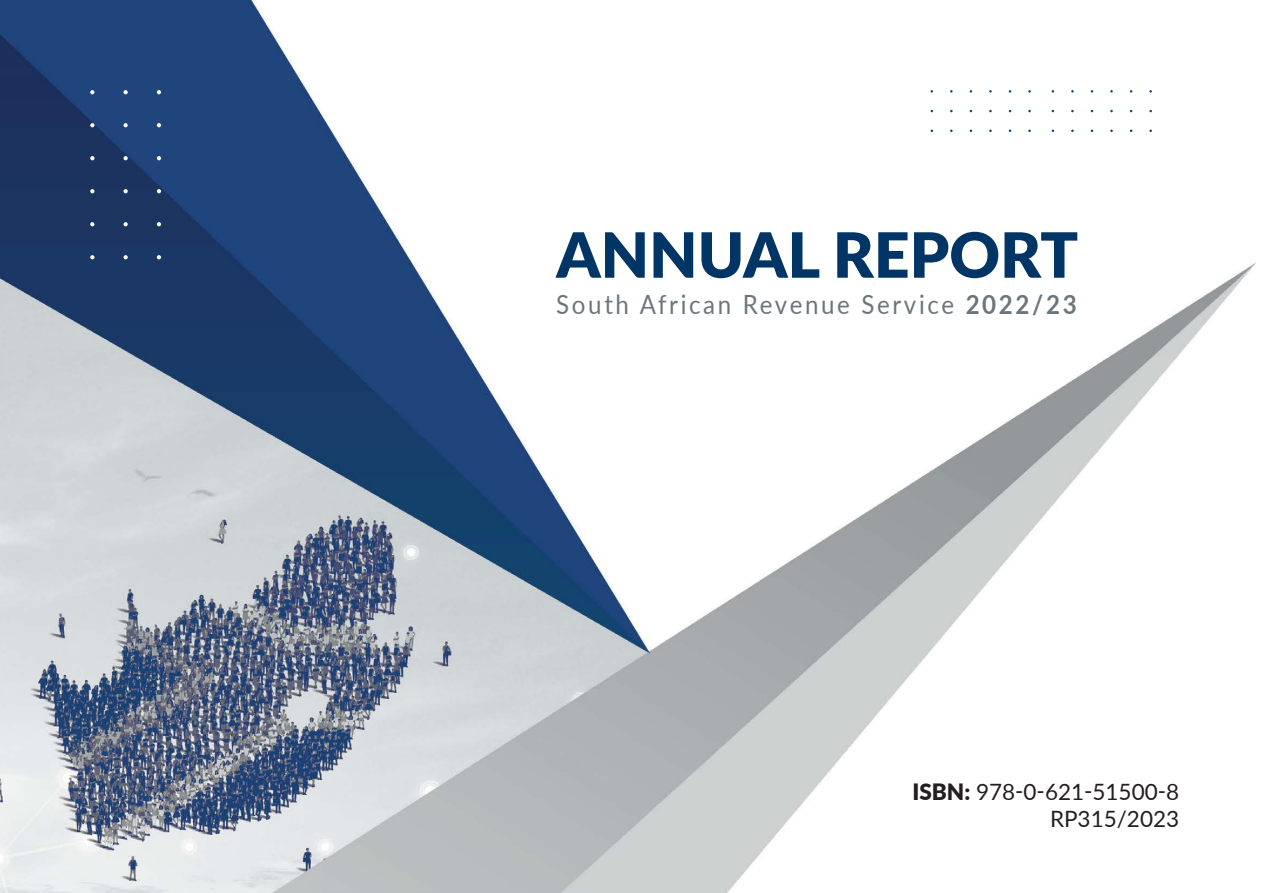
<style>
.page{position:relative;width:1263px;height:893px;background:#fff}
.page>*{position:absolute;margin:0;border:0;box-sizing:border-box;transform-origin:0 0}
.t1{font:900 62.4px "Lato";color:#003565}
.t2{font:26.55px "Lato";letter-spacing:.11em;color:#6b767c;scale:.91 1}
.t3{font:22.5px/27px "Lato";color:#231f20;text-align:right}
.s1{font-weight:700}
.s2{font-weight:900}
</style>
<div class="page">
<img style="left:0;top:0;width:1256px;height:893px">
<svg style="left:90px;top:90px;width:4px;height:4px"></svg>
<svg style="left:90px;top:123px;width:4px;height:4px"></svg>
<svg style="left:90px;top:156px;width:4px;height:4px"></svg>
<svg style="left:90px;top:189px;width:4px;height:4px"></svg>
<svg style="left:90px;top:222px;width:4px;height:4px"></svg>
<svg style="left:90px;top:255px;width:4px;height:4px"></svg>
<svg style="left:124px;top:90px;width:4px;height:4px"></svg>
<svg style="left:124px;top:123px;width:4px;height:4px"></svg>
<svg style="left:124px;top:156px;width:4px;height:4px"></svg>
<svg style="left:124px;top:189px;width:4px;height:4px"></svg>
<svg style="left:124px;top:222px;width:4px;height:4px"></svg>
<svg style="left:124px;top:255px;width:4px;height:4px"></svg>
<svg style="left:157px;top:90px;width:4px;height:4px"></svg>
<svg style="left:157px;top:123px;width:4px;height:4px"></svg>
<svg style="left:157px;top:156px;width:4px;height:4px"></svg>
<svg style="left:157px;top:189px;width:4px;height:4px"></svg>
<svg style="left:157px;top:222px;width:4px;height:4px"></svg>
<svg style="left:157px;top:255px;width:4px;height:4px"></svg>
<h1 class="t1" style="left:556px;top:208px;width:523px">ANNUAL REPORT</h1>
<p class="t2" style="left:556px;top:285px;width:573px">South African Revenue Service <span class="s1">2022/23</span></p>
<p class="t3" style="left:912px;top:777px;width:268px"><span class="s2">ISBN:</span> 978-0-621-51500-8<br>RP315/2023</p>
</div>
